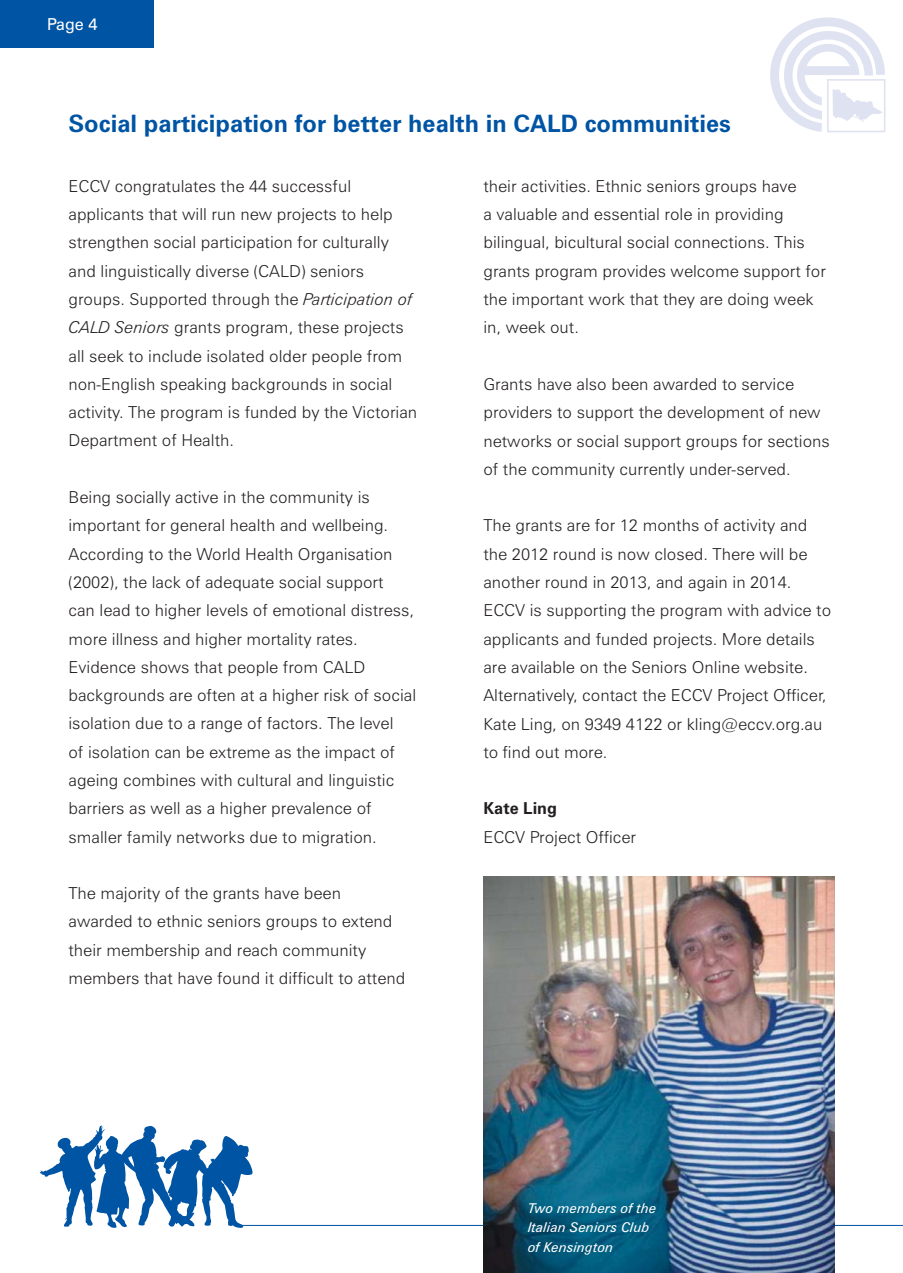
<style>
.page{position:relative;width:903px;height:1273px;background:#fff}
.page>*{position:absolute;margin:0;border:0;box-sizing:border-box;transform-origin:0 0}
.t1{font:700 24px "Zurich BT";color:#0054a4}
.t2{font:300 16.5px/28.3px "Zurich BT";color:#231f20}
.t3{font:700 16.5px "Zurich BT";color:#231f20}
.t4{font:16.5px "Zurich BT";color:#fff}
.t5{font:italic 13.5px/19.5px "Zurich BT";color:#fff}
.s1{font-style:italic}
</style>
<div class="page">
<hr style="left:235px;top:1224px;width:667px;height:1px;background:#0054a4">
<img style="left:483px;top:876px;width:351px;height:396px">
<svg style="left:39px;top:1125px;width:213px;height:102px"></svg>
<div style="left:0;top:0;width:154px;height:47px;background:#0054a4"></div>
<svg style="left:770px;top:17px;width:115px;height:115px"></svg>
<p class="t4" style="left:47px;top:15px;width:52px">Page 4</p>
<h1 class="t1" style="left:68px;top:115px;width:664px">Social participation for better health in CALD communities</h1>
<p class="t2" style="left:68px;top:173px;width:350px">ECCV congratulates the 44 successful applicants that will run new projects to help strengthen social participation for culturally and linguistically diverse (CALD) seniors groups. Supported through the <span class="s1">Participation of CALD Seniors</span> grants program, these projects all seek to include isolated older people from non-English speaking backgrounds in social activity. The program is funded by the Victorian Department of Health.</p>
<p class="t2" style="left:68px;top:485px;width:349px">Being socially active in the community is important for general health and wellbeing.<br>According to the World Health Organisation (2002), the lack of adequate social support<br>can lead to higher levels of emotional distress, more illness and higher mortality rates.<br>Evidence shows that people from CALD backgrounds are often at a higher risk of social isolation due to a range of factors. The level<br>of isolation can be extreme as the impact of ageing combines with cultural and linguistic barriers as well as a higher prevalence of smaller family networks due to migration.</p>
<p class="t2" style="left:68px;top:880px;width:338px">The majority of the grants have been awarded to ethnic seniors groups to extend their membership and reach community members that have found it difficult to attend</p>
<p class="t2" style="left:483px;top:174px;width:344px">their activities. Ethnic seniors groups have<br>a valuable and essential role in providing bilingual, bicultural social connections. This grants program provides welcome support for the important work that they are doing week in, week out.</p>
<p class="t2" style="left:483px;top:372px;width:348px">Grants have also been awarded to service providers to support the development of new networks or social support groups for sections of the community currently under-served.</p>
<p class="t2" style="left:483px;top:513px;width:349px">The grants are for 12 months of activity and the 2012 round is now closed. There will be another round in 2013, and again in 2014.<br>ECCV is supporting the program with advice to applicants and funded projects. More details are available on the Seniors Online website.<br>Alternatively, contact the ECCV Project Officer, Kate Ling, on 9349 4122 or kling@eccv.org.au to find out more.</p>
<p class="t3" style="left:483px;top:802px;width:75px">Kate Ling</p>
<p class="t2" style="left:483px;top:824px;width:154px">ECCV Project Officer</p>
<p class="t5" style="left:528px;top:1198px;width:130px">Two members of the<br>Italian Seniors Club of Kensington</p>
</div>
